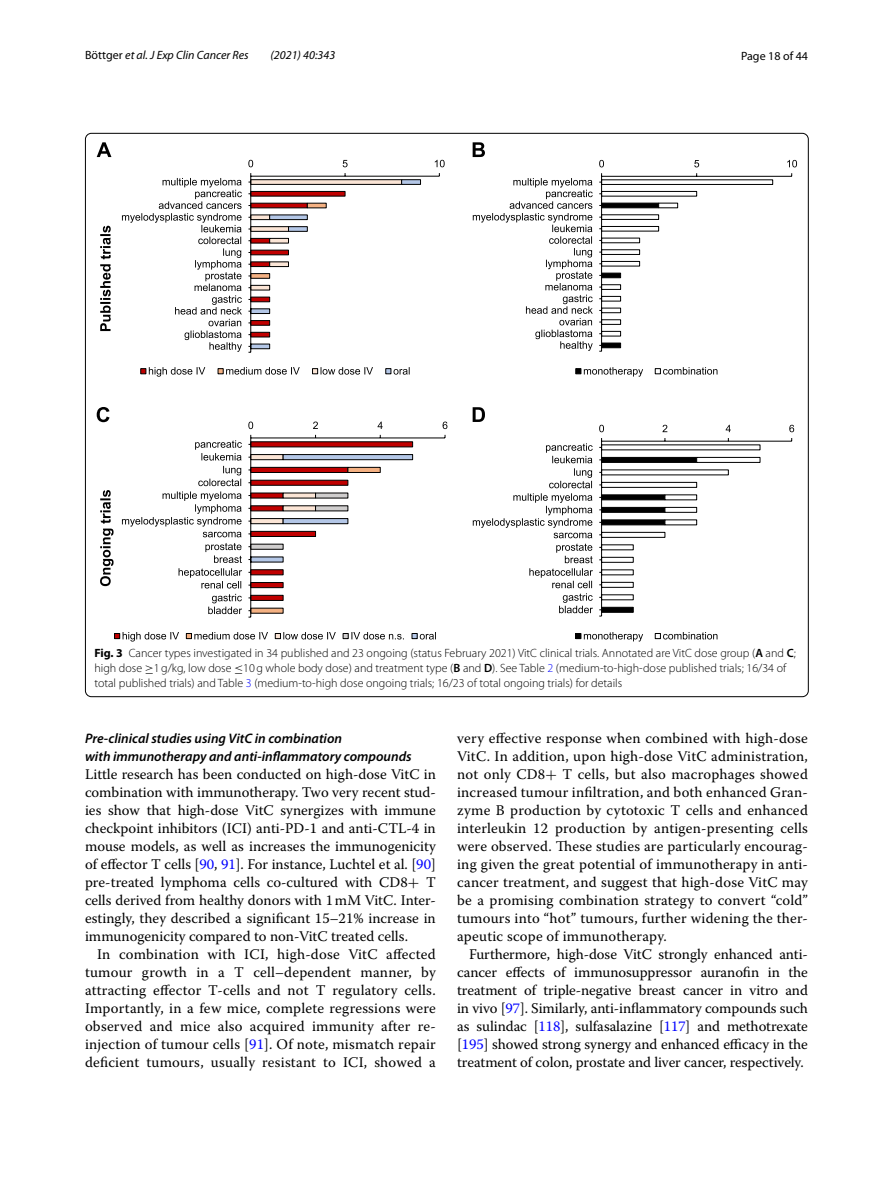
<style>
.page{position:relative;width:893px;height:1187px;background:#fff}
.page>*{position:absolute;margin:0;border:0;box-sizing:border-box;transform-origin:0 0}
.t1{font:14.7px/18px "Warnock Pro";letter-spacing:.005em;color:#000;text-align:justify}
.t2{font:italic 600 13.8px/18px "Myriad Pro";color:#000}
.t3{font:300 12px/15px "Myriad Pro";color:#000}
.t4{font:italic 12px "Myriad Pro";color:#000}
.t5{font:12px "Myriad Pro";color:#000}
.s1{font-style:normal}
.s2{font-weight:700}
.s3{font-weight:600}
.s4{font-family:"MTSY";font-weight:400}
.s5{color:#00f}
.s6{font-family:"MTSY"}
</style>
<div class="page">
<svg style="left:248px;top:160px;width:197px;height:193px"></svg>
<svg style="left:122px;top:178px;width:120px;height:174px"></svg>
<svg style="left:140px;top:367px;width:65px;height:9px"></svg>
<svg style="left:218px;top:367px;width:82px;height:7px"></svg>
<svg style="left:312px;top:367px;width:61px;height:7px"></svg>
<svg style="left:385px;top:367px;width:25px;height:7px"></svg>
<svg style="left:248px;top:421px;width:199px;height:197px"></svg>
<svg style="left:195px;top:440px;width:47px;height:20px"></svg>
<svg style="left:122px;top:466px;width:120px;height:122px"></svg>
<svg style="left:208px;top:594px;width:34px;height:20px"></svg>
<svg style="left:114px;top:632px;width:65px;height:9px"></svg>
<svg style="left:186px;top:632px;width:82px;height:7px"></svg>
<svg style="left:275px;top:632px;width:61px;height:7px"></svg>
<svg style="left:343px;top:632px;width:61px;height:7px"></svg>
<svg style="left:412px;top:632px;width:24px;height:7px"></svg>
<svg style="left:575px;top:632px;width:68px;height:9px"></svg>
<svg style="left:655px;top:632px;width:62px;height:7px"></svg>
<svg style="left:575px;top:367px;width:68px;height:9px"></svg>
<svg style="left:655px;top:367px;width:62px;height:7px"></svg>
<svg style="left:97px;top:142px;width:14px;height:15px"></svg>
<svg style="left:473px;top:142px;width:324px;height:210px"></svg>
<svg style="left:97px;top:407px;width:13px;height:15px"></svg>
<svg style="left:473px;top:407px;width:321px;height:209px"></svg>
<svg style="left:100px;top:226px;width:11px;height:105px"></svg>
<svg style="left:100px;top:490px;width:14px;height:96px"></svg>
<p class="t4" style="left:85px;top:48px;width:165px"><span class="s1">Böttger</span> et al. J Exp Clin Cancer Res</p>
<p class="t4" style="left:271px;top:48px;width:66px">(2021) 40:343</p>
<p class="t5" style="left:741px;top:48px;width:68px">Page 18 of 44</p>
<p class="t3" style="left:94px;top:645px;width:703px"><span class="s2">Fig. 3</span> Cancer types investigated in 34 published and 23 ongoing (status February 2021) VitC clinical trials. Annotated are VitC dose group (<span class="s3">A</span> and <span class="s3">C</span>; high dose <span class="s4">≥</span>1g/kg, low dose <span class="s4">≤</span>10g whole body dose) and treatment type (<span class="s3">B</span> and <span class="s3">D</span>). See Table <span class="s5">2</span> (medium-to-high-dose published trials; 16/34 of total published trials) and Table <span class="s5">3</span> (medium-to-high dose ongoing trials; 16/23 of total ongoing trials) for details</p>
<p class="t2" style="left:85px;top:728px;width:328px">Pre‑clinical studies using VitC in combination<br>with immunotherapy and anti‑inflammatory compounds</p>
<p class="t1" style="left:85px;top:764px;width:352px">Little research has been conducted on high-dose VitC in combination with immunotherapy. Two very recent stud&shy;ies show that high-dose VitC synergizes with immune checkpoint inhibitors (ICI) anti-PD-1 and anti-CTL-4 in mouse models, as well as increases the immunogenicity of effector T cells [<span class="s5">90</span>, <span class="s5">91</span>]. For instance, Luchtel et al. [<span class="s5">90</span>] pre-treated lymphoma cells co-cultured with CD8<span class="s6">+</span> T cells derived from healthy donors with 1mM VitC. Inter&shy;estingly, they described a significant 15–21% increase in immunogenicity compared to non-VitC treated cells.</p>
<p class="t1" style="left:85px;top:944px;width:352px;text-indent:12px">In combination with ICI, high-dose VitC affected tumour growth in a T cell–dependent manner, by attracting effector T-cells and not T regulatory cells.<br>Importantly, in a few mice, complete regressions were observed and mice also acquired immunity after re&shy;injection of tumour cells [<span class="s5">91</span>]. Of note, mismatch repair deficient tumours, usually resistant to ICI, showed a</p>
<p class="t1" style="left:457px;top:729px;width:352px">very effective response when combined with high-dose VitC. In addition, upon high-dose VitC administration, not only CD8<span class="s6">+</span> T cells, but also macrophages showed increased tumour infiltration, and both enhanced Gran&shy;zyme B production by cytotoxic T cells and enhanced interleukin 12 production by antigen-presenting cells were observed. These studies are particularly encourag&shy;ing given the great potential of immunotherapy in anti&shy;cancer treatment, and suggest that high-dose VitC may be a promising combination strategy to convert “cold” tumours into “hot” tumours, further widening the ther&shy;apeutic scope of immunotherapy.</p>
<p class="t1" style="left:457px;top:945px;width:352px;text-indent:12px">Furthermore, high-dose VitC strongly enhanced anti&shy;cancer effects of immunosuppressor auranofin in the treatment of triple-negative breast cancer in vitro and in vivo [<span class="s5">97</span>]. Similarly, anti-inflammatory compounds such as sulindac [<span class="s5">118</span>], sulfasalazine [<span class="s5">117</span>] and methotrexate [<span class="s5">195</span>] showed strong synergy and enhanced efficacy in the treatment of colon, prostate and liver cancer, respectively.</p>
</div>
